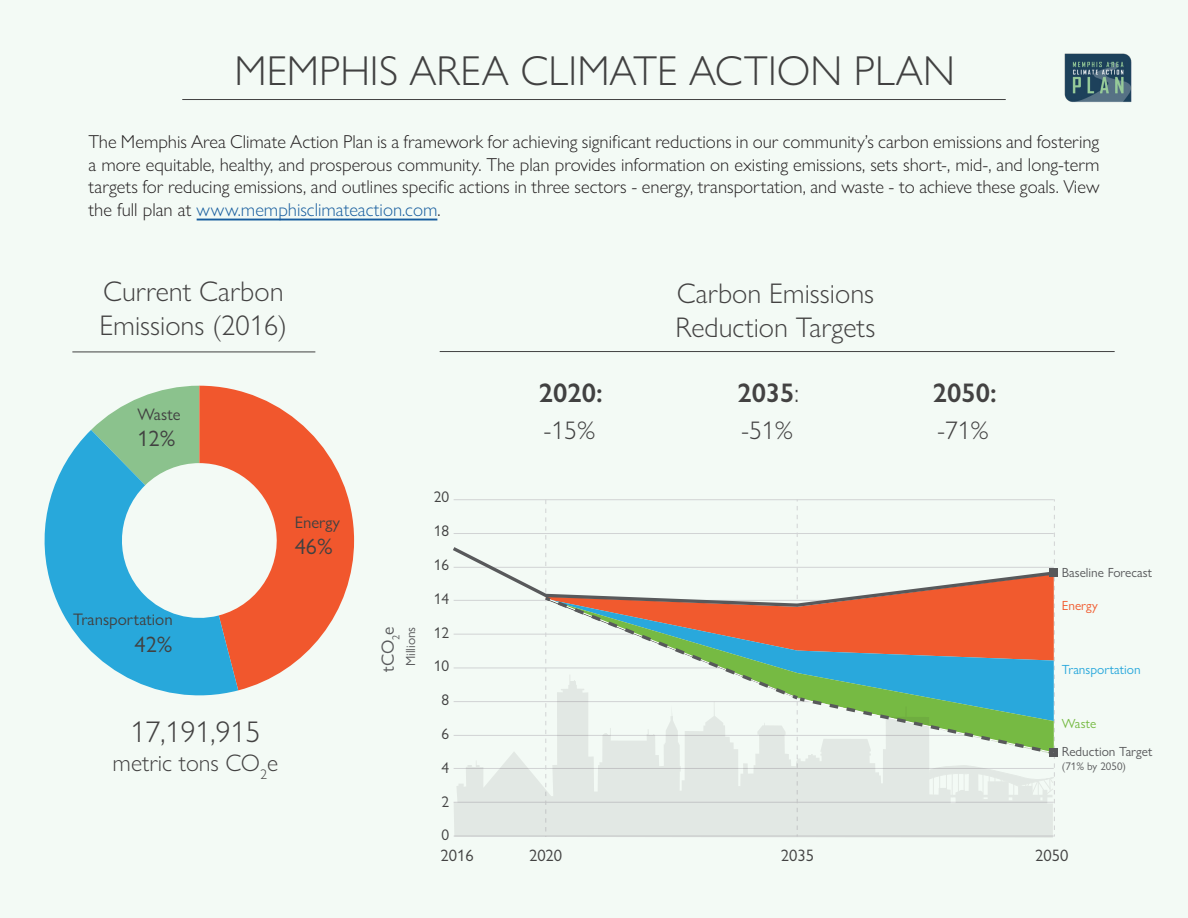
<style>
.page{position:relative;width:1188px;height:918px;background:#f3faf5}
.page>*{position:absolute;margin:0;border:0;box-sizing:border-box;transform-origin:0 0}
.t1{font:300 42px "Gill Sans Nova";color:#414141}
.t2{font:300 30px "Gill Sans Nova";color:#434242}
.t3{font:300 28.5px/34.2px "Gill Sans Nova";color:#434242}
.t4{font:600 27px "Gill Sans Nova";color:#434242}
.t5{font:600 27px "Gill Sans Nova";color:#414141}
.t6{font:300 25.5px "Gill Sans Nova";color:#434242}
.t7{font:300 25.5px "Gill Sans Nova";color:#414141}
.t8{font:300 24px "Gill Sans Nova";color:#434242}
.t9{font:22.35px "Gill Sans Nova";color:#414141}
.t10{font:300 18.75px/22.5px "Gill Sans Nova";color:#231f20;text-align:justify}
.t11{font:17.7px "Gill Sans Nova";color:#58595b}
.t12{font:16.8px "Gill Sans Nova";color:#414141}
.t13{font:16.65px "Gill Sans Nova";color:#424242}
.t14{font:15.45px/33.8px "Gill Sans Nova";color:#424242;text-align:center}
.t15{font:13.2px "Gill Sans Nova";color:#58595b}
.t16{font:13.2px "Gill Sans Nova";color:#29a8dc}
.t17{font:13.2px "Gill Sans Nova";color:#f15a2e}
.t18{font:13.2px "Gill Sans Nova";letter-spacing:.005em;color:#76ba43}
.t19{font:11.1px "Gill Sans Nova";color:#58595b}
.s1{color:#175d9e}
.s2{font-weight:300}
</style>
<div class="page">
<svg style="left:91px;top:386px;width:108px;height:44px"></svg>
<svg style="left:199px;top:386px;width:155px;height:304px;fill:#f1572d"></svg>
<svg style="left:44px;top:430px;width:194px;height:265px"></svg>
<svg style="left:453px;top:499px;width:604px;height:339px"></svg>
<hr style="left:440px;top:351px;width:675px;height:1px;background:#414141">
<hr style="left:72px;top:352px;width:243px;height:1px;background:#414141">
<hr style="left:182px;top:99px;width:824px;height:1px;background:#414141">
<hr style="left:197px;top:219px;width:240px;height:1px;background:#175d9e">
<img style="left:1064px;top:53px;width:68px;height:49px">
<p class="t1" style="left:234px;top:46px;width:722px">MEMPHIS AREA CLIMATE ACTION PLAN</p>
<p class="t10" style="left:89px;top:130px;width:1013px">The Memphis Area Climate Action Plan is a framework for achieving significant reductions in our community’s carbon emissions and fostering a more equitable, healthy, and prosperous community. The plan provides information on existing emissions, sets short-, mid-, and long-term targets for reducing emissions, and outlines specific actions in three sectors - energy, transportation, and waste - to achieve these goals. View the full plan at <span class="s1">www.memphisclimateaction.com</span>.</p>
<p class="t3" style="left:99px;top:274px;width:189px">Current Carbon<br>Emissions (2016)</p>
<p class="t12" style="left:137px;top:404px;width:45px">Waste</p>
<p class="t9" style="left:137px;top:425px;width:40px">12%</p>
<p class="t12" style="left:73px;top:609px;width:101px">Transportation</p>
<p class="t9" style="left:135px;top:631px;width:40px">42%</p>
<p class="t12" style="left:295px;top:512px;width:47px">Energy</p>
<p class="t9" style="left:295px;top:533px;width:40px">46%</p>
<p class="t2" style="left:130px;top:713px;width:132px">17,191,915</p>
<p class="t8" style="left:113px;top:748px;width:167px">metric tons CO<sub>2</sub>e</p>
<p class="t3" style="left:676px;top:276px;width:201px">Carbon Emissions<br>Reduction Targets</p>
<p class="t5" style="left:539px;top:377px;width:65px">2020:</p>
<p class="t4" style="left:737px;top:377px;width:63px">2035<span class="s2">:</span></p>
<p class="t4" style="left:933px;top:377px;width:65px">2050:</p>
<p class="t7" style="left:543px;top:414px;width:53px">-15%</p>
<p class="t6" style="left:741px;top:414px;width:53px">-51%</p>
<p class="t6" style="left:937px;top:414px;width:53px">-71%</p>
<p class="t11" style="left:377px;top:672px;width:47px;rotate:-90deg">tCO<sub>2</sub>e</p>
<p class="t15" style="left:403px;top:666px;width:41px;rotate:-90deg">Millions</p>
<p class="t14" style="left:434px;top:480px;width:17px">20<br>18<br>16<br>14<br>12<br>10<br>8<br>6<br>4<br>2<br>0</p>
<p class="t13" style="left:441px;top:846px;width:35px">2016</p>
<p class="t13" style="left:529px;top:846px;width:35px">2020</p>
<p class="t13" style="left:781px;top:846px;width:35px">2035</p>
<p class="t13" style="left:1035px;top:846px;width:35px">2050</p>
<p class="t15" style="left:1062px;top:564px;width:92px">Baseline Forecast</p>
<p class="t17" style="left:1062px;top:598px;width:38px">Energy</p>
<p class="t16" style="left:1062px;top:662px;width:80px">Transportation</p>
<p class="t18" style="left:1062px;top:716px;width:36px">Waste</p>
<p class="t15" style="left:1062px;top:744px;width:92px">Reduction Target</p>
<p class="t19" style="left:1062px;top:759px;width:66px">(71% by 2050)</p>
</div>
